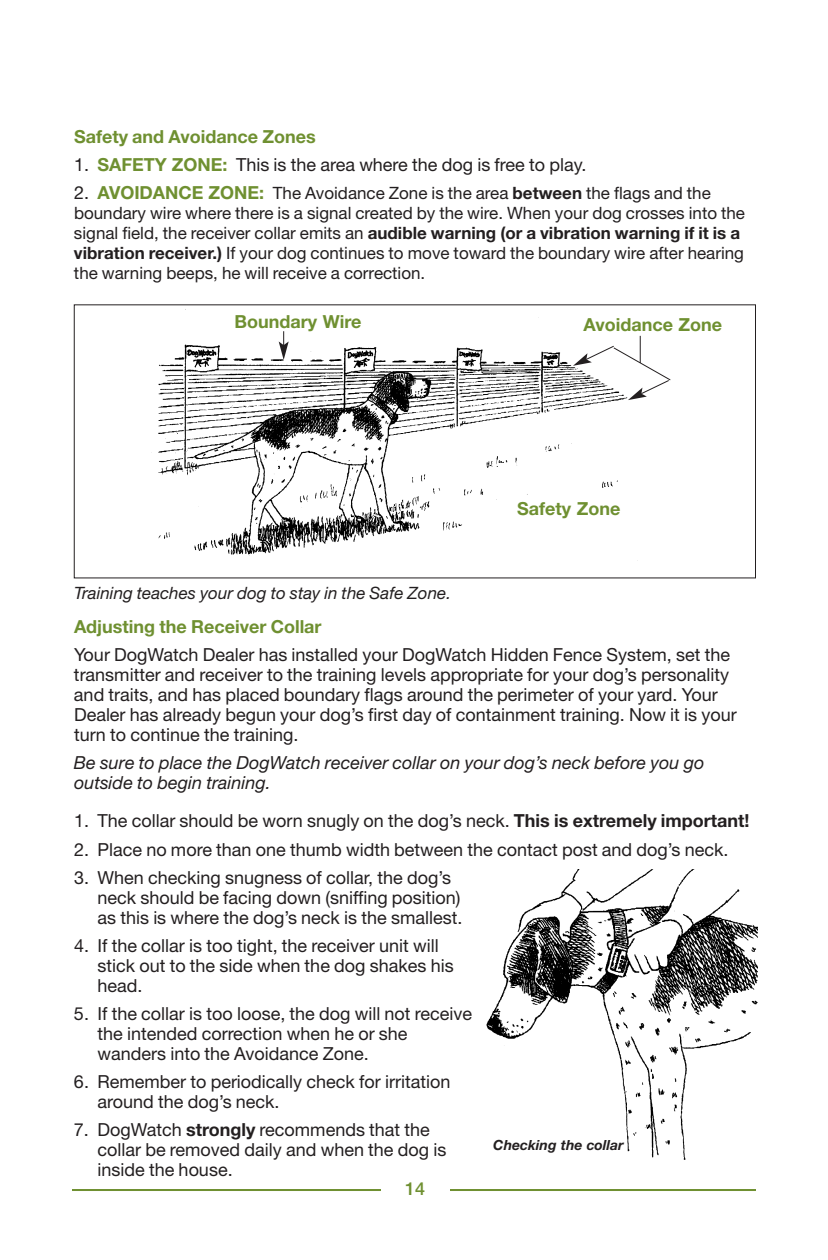
<style>
.page{position:relative;width:828px;height:1260px;background:#fff}
.page>*{position:absolute;margin:0;border:0;box-sizing:border-box;transform-origin:0 0}
.t1{font:18px/20px "Helvetica Neue";color:#231f20}
.t2{font:italic 18px/20px "Helvetica Neue";color:#231f20}
.t3{font:700 18px "Helvetica Neue";color:#6f9031}
.t4{font:500 18px "Helvetica Neue";color:#6f9031}
.t5{font:17px/20px "Helvetica Neue";color:#231f20}
.t6{font:italic 17px "Helvetica Neue";color:#231f20}
.t7{font:italic 700 14px "Helvetica Neue";color:#231f20}
.s1{font-weight:700;color:#6f9031}
.s2{font-size:18px}
.s3{font-weight:700;font-size:18px;color:#6f9031}
.s4{font-weight:700}
</style>
<div class="page">
<hr style="left:72px;top:1189px;width:684px;height:2px;background:#6f9031">
<div style="left:381px;top:1180px;width:68px;height:24px;background:#fff"></div>
<img style="left:486px;top:870px;width:271px;height:290px">
<img style="left:151px;top:309px;width:487px;height:252px">
<div style="left:199px;top:313px;width:198px;height:31px;background:#fff"></div>
<div style="left:562px;top:316px;width:182px;height:27px;background:#fff"></div>
<div style="left:470px;top:500px;width:197px;height:24px;background:#fff"></div>
<svg style="left:573px;top:336px;width:98px;height:64px"></svg>
<svg style="left:279px;top:331px;width:10px;height:29px"></svg>
<p class="t3" style="left:74px;top:130px;width:243px">Safety and Avoidance Zones</p>
<p class="t1" style="left:74px;top:156px;width:514px">1. <span class="s1">SAFETY ZONE:</span> This is the area where the dog is free to play.</p>
<p class="t5" style="left:74px;top:184px;width:673px"><span class="s2">2.</span> <span class="s3">AVOIDANCE ZONE:</span> The Avoidance Zone is the area <span class="s4">between</span> the flags and the boundary wire where there is a signal created by the wire. When your dog crosses into the signal field, the receiver collar emits an <span class="s4">audible warning (or a vibration warning if it is a vibration receiver.)</span> If your dog continues to move toward the boundary wire after hearing the warning beeps, he will receive a correction.</p>
<p class="t3" style="left:235px;top:315px;width:128px">Boundary Wire</p>
<p class="t3" style="left:583px;top:318px;width:140px">Avoidance Zone</p>
<p class="t3" style="left:517px;top:502px;width:105px">Safety Zone</p>
<p class="t6" style="left:74px;top:587px;width:379px">Training teaches your dog to stay in the Safe Zone.</p>
<p class="t3" style="left:74px;top:620px;width:249px">Adjusting the Receiver Collar</p>
<p class="t1" style="left:74px;top:647px;width:664px">Your DogWatch Dealer has installed your DogWatch Hidden Fence System, set the transmitter and receiver to the training levels appropriate for your dog’s personality and traits, and has placed boundary flags around the perimeter of your yard. Your Dealer has already begun your dog’s first day of containment training. Now it is your turn to continue the training.</p>
<p class="t2" style="left:74px;top:755px;width:632px">Be sure to place the DogWatch receiver collar on your dog’s neck before you go outside to begin training.</p>
<p class="t1" style="left:74px;top:813px;width:677px">1. The collar should be worn snugly on the dog’s neck. <span class="s4">This is extremely important!</span></p>
<p class="t1" style="left:74px;top:841px;width:656px">2. Place no more than one thumb width between the contact post and dog’s neck.</p>
<p class="t1" style="left:97px;top:869px;width:366px;text-indent:-23px">3. When checking snugness of collar, the dog’s neck should be facing down (sniffing position) as this is where the dog’s neck is the smallest.</p>
<p class="t1" style="left:97px;top:937px;width:358px;text-indent:-23px">4. If the collar is too tight, the receiver unit will stick out to the side when the dog shakes his head.</p>
<p class="t1" style="left:97px;top:1005px;width:376px;text-indent:-23px">5. If the collar is too loose, the dog will not receive the intended correction when he or she wanders into the Avoidance Zone.</p>
<p class="t1" style="left:97px;top:1073px;width:354px;text-indent:-23px">6. Remember to periodically check for irritation around the dog’s neck.</p>
<p class="t1" style="left:97px;top:1121px;width:350px;text-indent:-23px">7. DogWatch <span class="s4">strongly</span> recommends that the collar be removed daily and when the dog is inside the house.</p>
<p class="t7" style="left:493px;top:1140px;width:132px">Checking the collar</p>
<p class="t4" style="left:405px;top:1182px;width:22px">14</p>
</div>
